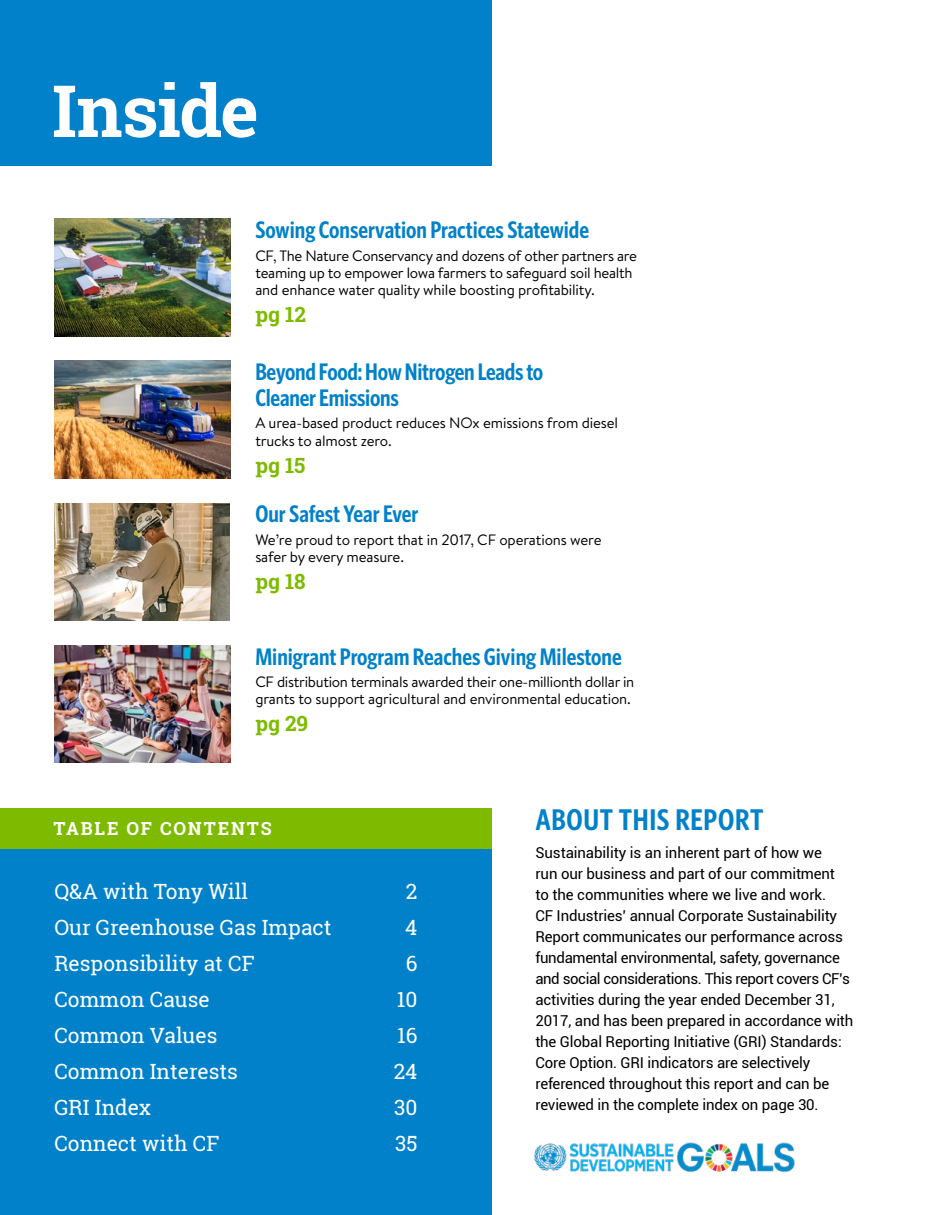
<style>
.page{position:relative;width:945px;height:1215px;background:#fff}
.page>*{position:absolute;margin:0;border:0;box-sizing:border-box;transform-origin:0 0}
.t1{font:700 72px "Roboto Slab";letter-spacing:-.015em;color:#fff}
.t2{font:600 30px "Whitney Condensed";letter-spacing:.02em;color:#0081c9}
.t3{font:600 24px/25.5px "Whitney Condensed";letter-spacing:-.005em;color:#0081c9}
.t4{font:21px "Roboto Slab";color:#fff}
.t5{font:700 21px "Roboto Slab";color:#7ebb00}
.t6{font:700 18px "Roboto Slab";letter-spacing:.1em;color:#fff}
.t7{font:15px/21px "Roboto";letter-spacing:-.01em;color:#000}
.t8{font:15px/17.2px "Brandon Text";letter-spacing:-.015em;color:#000}
</style>
<div class="page">
<div style="left:0;top:827px;width:491px;height:388px;background:#0081c9"></div>
<div style="left:0;top:0;width:492px;height:165px;background:#0081c9"></div>
<div style="left:0;top:808px;width:492px;height:41px;background:#7ebb00"></div>
<img style="left:54px;top:361px;width:176px;height:117px">
<img style="left:54px;top:219px;width:176px;height:117px">
<img style="left:54px;top:645px;width:176px;height:118px">
<img style="left:534px;top:1142px;width:261px;height:30px">
<img style="left:54px;top:503px;width:176px;height:118px">
<h1 class="t1" style="left:52px;top:61px;width:208px">Inside</h1>
<h3 class="t3" style="left:255px;top:216px;width:335px">Sowing Conservation Practices Statewide</h3>
<p class="t8" style="left:255px;top:246px;width:383px">CF, The Nature Conservancy and dozens of other partners are teaming up to empower Iowa farmers to safeguard soil health and enhance water quality while boosting profitability.</p>
<h3 class="t5" style="left:255px;top:300px;width:52px">pg 12</h3>
<h3 class="t3" style="left:255px;top:358px;width:289px">Beyond Food: How Nitrogen Leads to<br>Cleaner Emissions</h3>
<p class="t8" style="left:255px;top:414px;width:364px">A urea-based product reduces NOx emissions from diesel trucks to almost zero.</p>
<h3 class="t5" style="left:255px;top:451px;width:52px">pg 15</h3>
<h3 class="t3" style="left:255px;top:500px;width:165px">Our Safest Year Ever</h3>
<p class="t8" style="left:255px;top:531px;width:348px">We’re proud to report that in 2017, CF operations were safer by every measure.</p>
<h3 class="t5" style="left:255px;top:567px;width:52px">pg 18</h3>
<h3 class="t3" style="left:255px;top:642px;width:368px">Minigrant Program Reaches Giving Milestone</h3>
<p class="t8" style="left:255px;top:673px;width:381px">CF distribution terminals awarded their one-millionth dollar in grants to support agricultural and environmental education.</p>
<h3 class="t5" style="left:255px;top:709px;width:54px">pg 29</h3>
<p class="t6" style="left:54px;top:817px;width:220px">TABLE OF CONTENTS</p>
<h3 class="t4" style="left:54px;top:877px;width:195px">Q&amp;A with Tony Will</h3>
<h3 class="t4" style="left:406px;top:877px;width:13px">2</h3>
<h3 class="t4" style="left:54px;top:913px;width:279px">Our Greenhouse Gas Impact</h3>
<h3 class="t4" style="left:405px;top:913px;width:14px">4</h3>
<h3 class="t4" style="left:54px;top:949px;width:202px">Responsibility at CF</h3>
<h3 class="t4" style="left:406px;top:949px;width:13px">6</h3>
<h3 class="t4" style="left:54px;top:985px;width:157px">Common Cause</h3>
<h3 class="t4" style="left:397px;top:985px;width:22px">10</h3>
<h3 class="t4" style="left:54px;top:1021px;width:164px">Common Values</h3>
<h3 class="t4" style="left:397px;top:1021px;width:22px">16</h3>
<h3 class="t4" style="left:54px;top:1057px;width:185px">Common Interests</h3>
<h3 class="t4" style="left:394px;top:1057px;width:25px">24</h3>
<h3 class="t4" style="left:54px;top:1093px;width:98px">GRI Index</h3>
<h3 class="t4" style="left:394px;top:1093px;width:25px">30</h3>
<h3 class="t4" style="left:54px;top:1129px;width:167px">Connect with CF</h3>
<h3 class="t4" style="left:395px;top:1129px;width:24px">35</h3>
<h2 class="t2" style="left:535px;top:800px;width:230px">ABOUT THIS REPORT</h2>
<p class="t7" style="left:535px;top:842px;width:320px">Sustainability is an inherent part of how we<br>run our business and part of our commitment<br>to the communities where we live and work.<br>CF Industries’ annual Corporate Sustainability Report communicates our performance across fundamental environmental, safety, governance and social considerations. This report covers CF’s activities during the year ended December 31, 2017, and has been prepared in accordance with the Global Reporting Initiative (GRI) Standards:<br>Core Option. GRI indicators are selectively referenced throughout this report and can be reviewed in the complete index on page 30.</p>
</div>
